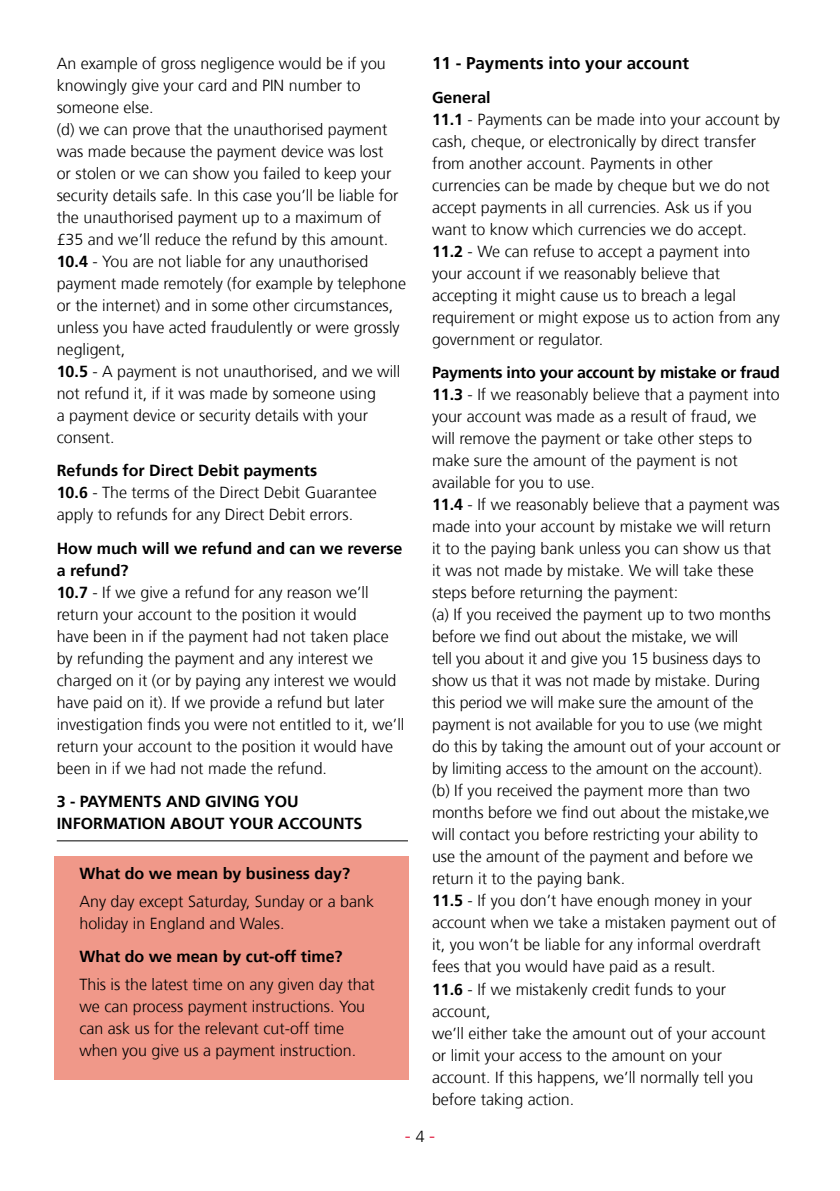
<style>
.page{position:relative;width:840px;height:1191px;background:#fff}
.page>*{position:absolute;margin:0;border:0;box-sizing:border-box;transform-origin:0 0}
.t1{font:300 18px "Frutiger";color:#dd052b}
.t2{font:700 17px "Frutiger 65";color:#000}
.t3{font:300 16px/22px "Frutiger";color:#000}
.t4{font:700 16px/22px "Frutiger 65";color:#000}
.t5{font:700 16px "Frutiger 65";letter-spacing:-.02em;color:#000}
.s1{font-family:"Frutiger 65";font-weight:700}
.s2{font-size:16px;color:#000}
</style>
<div class="page">
<div style="left:54px;top:856px;width:354px;height:224px;background:#f09889"></div>
<hr style="left:57px;top:840px;width:351px;height:1px;background:#000">
<p class="t3" style="left:57px;top:52px;width:351px">An example of gross negligence would be if you knowingly give your card and PIN number to someone else.<br>(d) we can prove that the unauthorised payment was made because the payment device was lost<br>or stolen or we can show you failed to keep your security details safe. In this case you’ll be liable for the unauthorised payment up to a maximum of £35 and we’ll reduce the refund by this amount.<br><span class="s1">10.4</span> - You are not liable for any unauthorised payment made remotely (for example by telephone or the internet) and in some other circumstances, unless you have acted fraudulently or were grossly negligent,<br><span class="s1">10.5</span> - A payment is not unauthorised, and we will not refund it, if it was made by someone using<br>a payment device or security details with your consent.</p>
<p class="t4" style="left:57px;top:460px;width:262px">Refunds for Direct Debit payments</p>
<p class="t3" style="left:57px;top:482px;width:321px"><span class="s1">10.6</span> - The terms of the Direct Debit Guarantee apply to refunds for any Direct Debit errors.</p>
<p class="t4" style="left:57px;top:537px;width:347px">How much will we refund and can we reverse a refund?</p>
<p class="t3" style="left:57px;top:581px;width:349px"><span class="s1">10.7</span> - If we give a refund for any reason we’ll return your account to the position it would<br>have been in if the payment had not taken place by refunding the payment and any interest we charged on it (or by paying any interest we would have paid on it). If we provide a refund but later investigation finds you were not entitled to it, we’ll return your account to the position it would have been in if we had not made the refund.</p>
<p class="t4" style="left:57px;top:790px;width:307px">3 - PAYMENTS AND GIVING YOU<br>INFORMATION ABOUT YOUR ACCOUNTS</p>
<p class="t4" style="left:79px;top:863px;width:272px">What do we mean by business day?</p>
<p class="t3" style="left:79px;top:890px;width:296px">Any day except Saturday, Sunday or a bank holiday in England and Wales.</p>
<p class="t4" style="left:79px;top:946px;width:264px">What do we mean by cut-off time?</p>
<p class="t3" style="left:79px;top:973px;width:297px">This is the latest time on any given day that we can process payment instructions. You can ask us for the relevant cut-off time when you give us a payment instruction.</p>
<p class="t2" style="left:432px;top:54px;width:258px">11 - Payments into your account</p>
<p class="t4" style="left:432px;top:86px;width:60px">General</p>
<p class="t3" style="left:432px;top:108px;width:349px"><span class="s1">11.1</span> - Payments can be made into your account by cash, cheque, or electronically by direct transfer from another account. Payments in other currencies can be made by cheque but we do not accept payments in all currencies. Ask us if you want to know which currencies we do accept.<br><span class="s1">11.2</span> - We can refuse to accept a payment into your account if we reasonably believe that accepting it might cause us to breach a legal requirement or might expose us to action from any government or regulator.</p>
<p class="t5" style="left:432px;top:363px;width:349px">Payments into your account by mistake or fraud</p>
<p class="t3" style="left:432px;top:384px;width:350px"><span class="s1">11.3</span> - If we reasonably believe that a payment into your account was made as a result of fraud, we will remove the payment or take other steps to make sure the amount of the payment is not available for you to use.<br><span class="s1">11.4</span> - If we reasonably believe that a payment was made into your account by mistake we will return it to the paying bank unless you can show us that it was not made by mistake. We will take these steps before returning the payment:<br>(a) If you received the payment up to two months before we find out about the mistake, we will<br>tell you about it and give you 15 business days to show us that it was not made by mistake. During this period we will make sure the amount of the payment is not available for you to use (we might do this by taking the amount out of your account or by limiting access to the amount on the account). (b) If you received the payment more than two months before we find out about the mistake,we will contact you before restricting your ability to use the amount of the payment and before we return it to the paying bank.<br><span class="s1">11.5</span> - If you don’t have enough money in your account when we take a mistaken payment out of it, you won’t be liable for any informal overdraft fees that you would have paid as a result.<br><span class="s1">11.6</span> - If we mistakenly credit funds to your account,<br>we’ll either take the amount out of your account or limit your access to the amount on your account. If this happens, we’ll normally tell you before taking action.</p>
<p class="t1" style="left:404px;top:1125px;width:32px">- <span class="s2">4</span> -</p>
</div>
